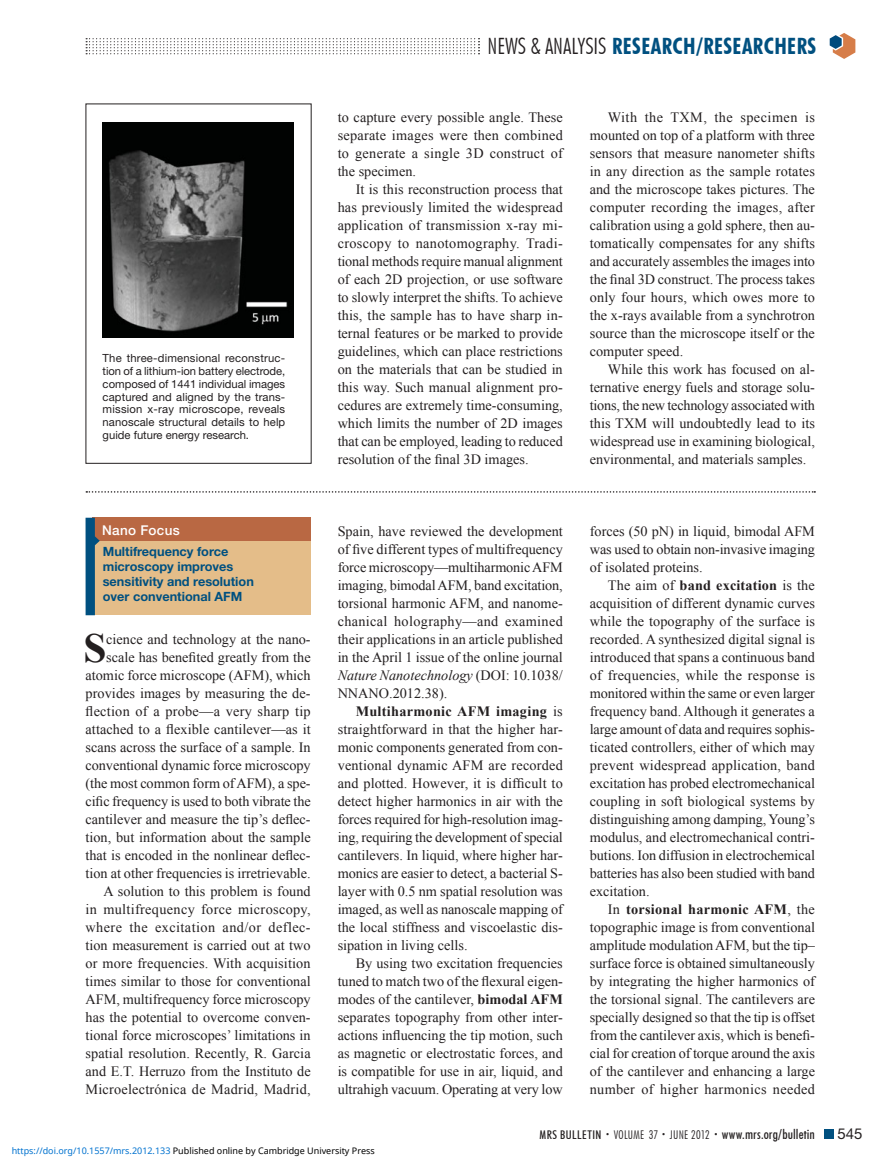
<style>
.page{position:relative;width:878px;height:1175px;background:#fff}
.page>*{position:absolute;margin:0;border:0;box-sizing:border-box;transform-origin:0 0}
.t1{font:700 41.4px "Times New Roman";color:#231f20}
.t2{font:700 condensed 22.5px "Futura BT";letter-spacing:.02em;color:#005080}
.t3{font:15px "Helvetica Neue LT Std";color:#231f20}
.t4{font:14.25px/18px "Times New Roman";color:#231f20;text-align:justify}
.t5{font:500 condensed 13.5px "Futura BT";letter-spacing:.01em;color:#231f20}
.t6{font:500 13.5px "Helvetica Neue LT Std";letter-spacing:.02em;color:#fff}
.t7{font:700 12.75px/15px "Helvetica Neue LT Std";color:#005080}
.t8{font:11.25px/12.8px "Helvetica Neue LT Std";color:#231f20;text-align:justify}
.t9{font:9px "Noto Sans";color:#000}
.s1{font-weight:300;color:#231f20}
.s2{font-style:italic}
.s3{font-weight:700}
.s4{font-size:12px}
.s5{font-weight:300;font-size:7.5px}
.s6{font-weight:300;font-size:12px}
.s7{color:#0172cf}
</style>
<div class="page">
<div style="left:824px;top:1130px;width:9px;height:8px;background:#005080"></div>
<svg style="left:86px;top:38px;width:393px;height:16px"></svg>
<svg style="left:829px;top:33px;width:26px;height:26px"></svg>
<svg style="left:86px;top:491px;width:729px;height:1px"></svg>
<img style="left:103px;top:122px;width:190px;height:216px">
<div style="left:93px;top:518px;width:217px;height:97px;background:#e4bd89"></div>
<div style="left:92px;top:518px;width:218px;height:23px;background:#b96843"></div>
<svg style="left:86px;top:518px;width:14px;height:97px"></svg>
<p class="t8" style="left:103px;top:353px;width:184px">The three-dimensional reconstruc&shy;tion of a lithium-ion battery electrode, composed of 1441 individual images captured and aligned by the trans&shy;mission x-ray microscope, reveals nanoscale structural details to help guide future energy research.</p>
<p class="t6" style="left:102px;top:525px;width:79px">Nano Focus</p>
<p class="t7" style="left:103px;top:545px;width:153px">Multifrequency force microscopy improves sensitivity and resolution over conventional AFM</p>
<h1 class="t1" style="left:83px;top:625px;width:25px">S</h1>
<p class="t4" style="left:86px;top:630px;width:227px;text-align:right">cience and technology at the nano&shy;scale has benefited greatly from the atomic force microscope (AFM), which provides images by measuring the de&shy;flection of a probe—a very sharp tip attached to a flexible cantilever—as it scans across the surface of a sample. In conventional dynamic force microscopy (the most common form of AFM), a spe&shy;cific frequency is used to both vibrate the cantilever and measure the tip’s deflec&shy;tion, but information about the sample that is encoded in the nonlinear deflec&shy;tion at other frequencies is irretrievable.<br>A solution to this problem is found<br>in multifrequency force microscopy, where the excitation and/or deflec&shy;tion measurement is carried out at two or more frequencies. With acquisition times similar to those for conventional AFM, multifrequency force microscopy has the potential to overcome conven&shy;tional force microscopes’ limitations in spatial resolution. Recently, R. Garcia and E.T. Herruzo from the Instituto de Microelectrónica de Madrid, Madrid,</p>
<h2 class="t2" style="left:487px;top:32px;width:330px"><span class="s1">NEWS &amp; ANALYSIS</span> RESEARCH/RESEARCHERS</h2>
<p class="t4" style="left:338px;top:108px;width:227px">to capture every possible angle. These separate images were then combined to generate a single 3D construct of the specimen.</p>
<p class="t4" style="left:338px;top:180px;width:227px;text-indent:18px">It is this reconstruction process that has previously limited the widespread application of transmission x-ray mi&shy;croscopy to nanotomography. Tradi&shy;tional methods require manual alignment of each 2D projection, or use software to slowly interpret the shifts. To achieve this, the sample has to have sharp in&shy;ternal features or be marked to provide guidelines, which can place restrictions on the materials that can be studied in this way. Such manual alignment pro&shy;cedures are extremely time-consuming, which limits the number of 2D images that can be employed, leading to reduced resolution of the final 3D images.</p>
<p class="t4" style="left:337px;top:522px;width:227px">Spain, have reviewed the development of five different types of multifrequency force microscopy—multiharmonic AFM imaging, bimodal AFM, band excitation, torsional harmonic AFM, and nanome&shy;chanical holography—and examined their applications in an article published in the April 1 issue of the online journal <span class="s2">Nature Nanotechnology</span> (DOI: 10.1038/ NNANO.2012.38).</p>
<p class="t4" style="left:338px;top:702px;width:227px;text-indent:18px"><span class="s3">Multiharmonic AFM imaging</span> is straightforward in that the higher har&shy;monic components generated from con&shy;ventional dynamic AFM are recorded and plotted. However, it is difficult to detect higher harmonics in air with the forces required for high-resolution imag&shy;ing, requiring the development of special cantilevers. In liquid, where higher har&shy;monics are easier to detect, a bacterial S&shy;layer with 0.5 nm spatial resolution was imaged, as well as nanoscale mapping of the local stiffness and viscoelastic dis&shy;sipation in living cells.</p>
<p class="t4" style="left:337px;top:954px;width:227px;text-indent:18px">By using two excitation frequencies tuned to match two of the flexural eigen&shy;modes of the cantilever, <span class="s3">bimodal AFM </span>separates topography from other inter&shy;actions influencing the tip motion, such as magnetic or electrostatic forces, and is compatible for use in air, liquid, and ultrahigh vacuum. Operating at very low</p>
<p class="t4" style="left:589px;top:108px;width:227px;text-indent:18px">With the TXM, the specimen is mounted on top of a platform with three sensors that measure nanometer shifts in any direction as the sample rotates and the microscope takes pictures. The computer recording the images, after calibration using a gold sphere, then au&shy;tomatically compensates for any shifts and accurately assembles the images into the final 3D construct. The process takes only four hours, which owes more to the x-rays available from a synchrotron source than the microscope itself or the computer speed.</p>
<p class="t4" style="left:589px;top:360px;width:227px;text-indent:18px">While this work has focused on al&shy;ternative energy fuels and storage solu&shy;tions, the new technology associated with this TXM will undoubtedly lead to its widespread use in examining biological, environmental, and materials samples.</p>
<p class="t4" style="left:590px;top:522px;width:227px">forces (50 pN) in liquid, bimodal AFM was used to obtain non-invasive imaging of isolated proteins.</p>
<p class="t4" style="left:590px;top:576px;width:227px;text-indent:18px">The aim of <span class="s3">band excitation</span> is the acquisition of different dynamic curves while the topography of the surface is recorded. A synthesized digital signal is introduced that spans a continuous band of frequencies, while the response is monitored within the same or even larger frequency band. Although it generates a large amount of data and requires sophis&shy;ticated controllers, either of which may prevent widespread application, band excitation has probed electromechanical coupling in soft biological systems by distinguishing among damping, Young’s modulus, and electromechanical contri&shy;butions. Ion diffusion in electrochemical batteries has also been studied with band excitation.</p>
<p class="t4" style="left:589px;top:900px;width:227px;text-indent:18px">In <span class="s3">torsional harmonic AFM</span>, the topographic image is from conventional amplitude modulation AFM, but the tip– surface force is obtained simultaneously by integrating the higher harmonics of the torsional signal. The cantilevers are specially designed so that the tip is offset from the cantilever axis, which is benefi&shy;cial for creation of torque around the axis of the cantilever and enhancing a large number of higher harmonics needed</p>
<p class="t5" style="left:539px;top:1126px;width:277px"><span class="s4">MRS BULLETIN</span> <span class="s5">•</span> <span class="s6">VOLUME 37</span> <span class="s5">•</span> <span class="s6">JUNE 2012</span> <span class="s5">•</span> www.mrs.org/bulletin</p>
<p class="t3" style="left:837px;top:1128px;width:27px">545</p>
<p class="t9" style="left:12px;top:1143px;width:364px"><span class="s7">https://doi.org/10.1557/mrs.2012.133</span> Published online by Cambridge University Press</p>
</div>
